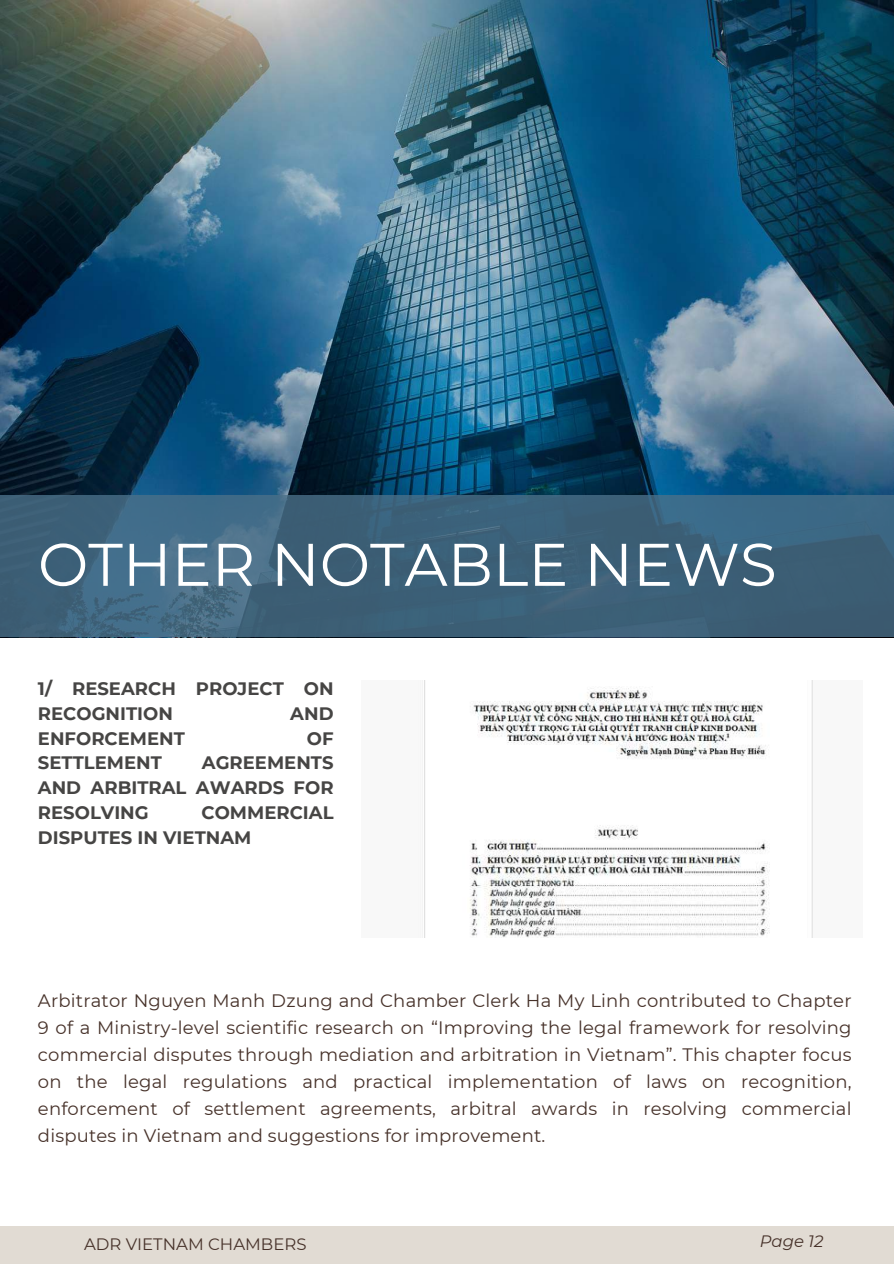
<style>
.page{position:relative;width:894px;height:1264px;background:#fff}
.page>*{position:absolute;margin:0;border:0;box-sizing:border-box;transform-origin:0 0}
.t1{font:60px "Montserrat";color:#fff}
.t2{font:18px/27px "Montserrat";letter-spacing:.01em;color:#47322a;text-align:justify}
.t3{font:700 18px/24.8px "Montserrat";color:#464544}
.t4{font:16.5px "Montserrat";color:#47322a}
.t5{font:italic 16.5px "Montserrat";color:#47322a}
</style>
<div class="page">
<img style="left:0;top:0;width:893px;height:637px">
<svg style="left:0;top:495px;width:893px;height:141px;fill:#3b6077"></svg>
<div style="left:0;top:1226px;width:893px;height:37px;background:#e1dbd3"></div>
<img style="left:422px;top:680px;width:391px;height:257px">
<h1 class="t1" style="left:38px;top:527px;width:740px">OTHER NOTABLE NEWS</h1>
<p class="t3" style="left:38px;top:676px;width:297px">1/ RESEARCH PROJECT ON<br>RECOGNITION</p>
<p class="t3" style="left:290px;top:701px;width:45px">AND</p>
<p class="t3" style="left:38px;top:725px;width:148px">ENFORCEMENT</p>
<p class="t3" style="left:307px;top:725px;width:28px">OF</p>
<p class="t3" style="left:38px;top:750px;width:125px">SETTLEMENT</p>
<p class="t3" style="left:38px;top:750px;width:297px;text-align:justify;text-indent:164px">AGREEMENTS AND ARBITRAL AWARDS FOR RESOLVING</p>
<p class="t3" style="left:38px;top:800px;width:297px;text-indent:163px">COMMERCIAL<br>DISPUTES IN VIETNAM</p>
<p class="t2" style="left:38px;top:986px;width:814px">Arbitrator Nguyen Manh Dzung and Chamber Clerk Ha My Linh contributed to Chapter 9 of a Ministry-level scientific research on “Improving the legal framework for resolving commercial disputes through mediation and arbitration in Vietnam”. This chapter focus on the legal regulations and practical implementation of laws on recognition, enforcement of settlement agreements, arbitral awards in resolving commercial disputes in Vietnam and suggestions for improvement.</p>
<p class="t4" style="left:84px;top:1234px;width:224px">ADR VIETNAM CHAMBERS</p>
<p class="t5" style="left:759px;top:1231px;width:65px">Page 12</p>
</div>
